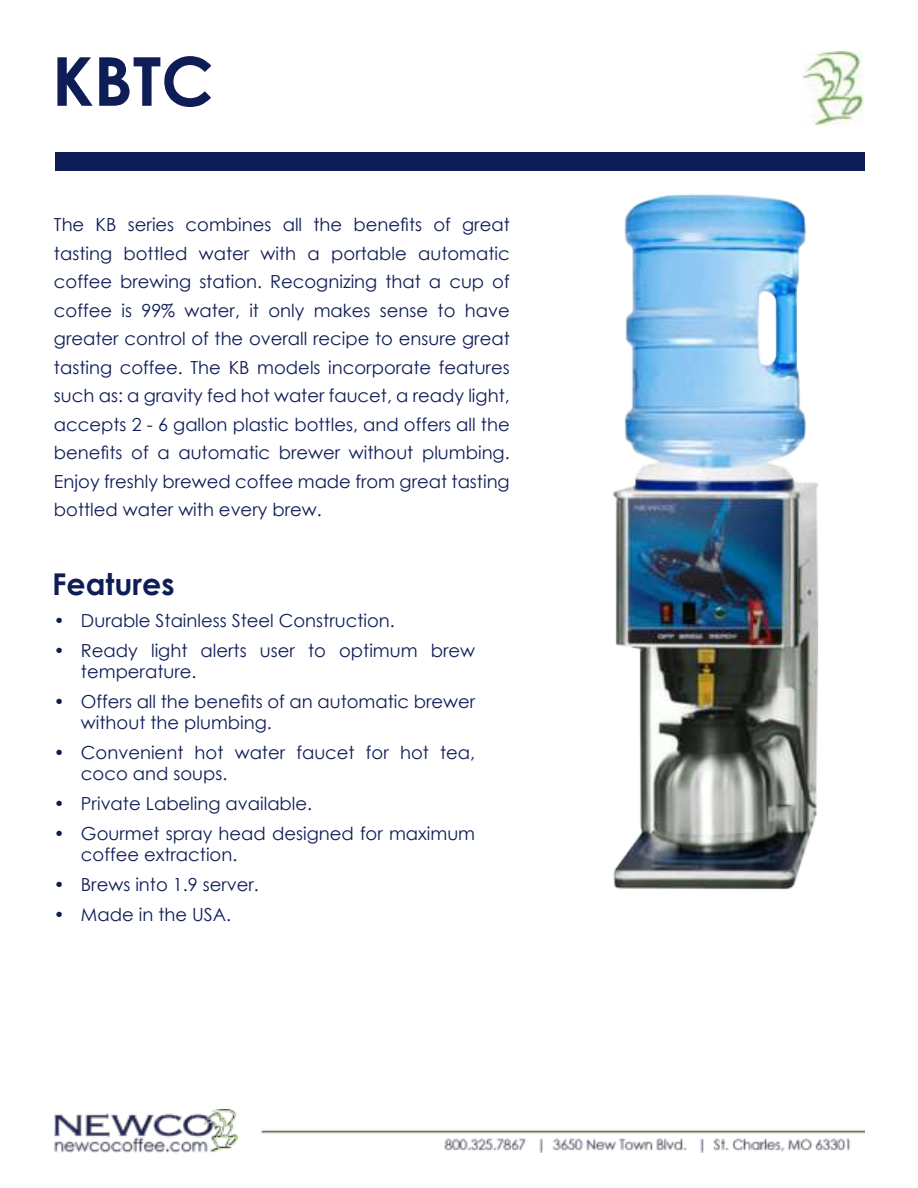
<style>
.page{position:relative;width:918px;height:1188px;background:#fff}
.page>*{position:absolute;margin:0;border:0;box-sizing:border-box;transform-origin:0 0}
.t1{font:700 67.5px "Century Gothic";color:#0f1d56}
.t2{font:700 30px "Century Gothic";color:#0f1d56}
.t3{font:18px/28.5px "Century Gothic";color:#0f1d56}
</style>
<div class="page">
<img style="left:55px;top:1110px;width:810px;height:43px">
<img style="left:802px;top:51px;width:61px;height:73px">
<div style="left:55px;top:152px;width:810px;height:19px;background:#0f1d56"></div>
<img style="left:613px;top:194px;width:206px;height:696px">
<h1 class="t1" style="left:52px;top:43px;width:164px">KBTC</h1>
<p class="t3" style="left:54px;top:210px;width:457px;text-align:justify">The KB series combines all the benefits of great tasting bottled water with a portable automatic coffee brewing station. Recognizing that a cup of coffee is 99% water, it only makes sense to have greater control of the overall recipe to ensure great tasting coffee. The KB models incorporate features such as: a gravity fed hot water faucet, a ready light, accepts 2 - 6 gallon plastic bottles, and offers all the benefits of a automatic brewer without plumbing.<br>Enjoy freshly brewed coffee made from great tasting bottled water with every brew.</p>
<h2 class="t2" style="left:52px;top:567px;width:124px">Features</h2>
<p class="t3" style="left:54px;top:606px;width:342px">• Durable Stainless Steel Construction.</p>
<p class="t3" style="left:81px;top:640px;width:396px;line-height:21px;text-indent:-27px">• Ready light alerts user to optimum brew temperature.</p>
<p class="t3" style="left:81px;top:691px;width:396px;line-height:21px;text-indent:-27px">• Offers all the benefits of an automatic brewer without the plumbing.</p>
<p class="t3" style="left:81px;top:742px;width:396px;line-height:21px;text-indent:-27px">• Convenient hot water faucet for hot tea, coco and soups.</p>
<p class="t3" style="left:54px;top:789px;width:260px">• Private Labeling available.</p>
<p class="t3" style="left:81px;top:823px;width:396px;line-height:21px;text-indent:-27px">• Gourmet spray head designed for maximum coffee extraction.</p>
<p class="t3" style="left:54px;top:870px;width:206px">• Brews into 1.9 server.</p>
<p class="t3" style="left:54px;top:900px;width:179px">• Made in the USA.</p>
</div>
